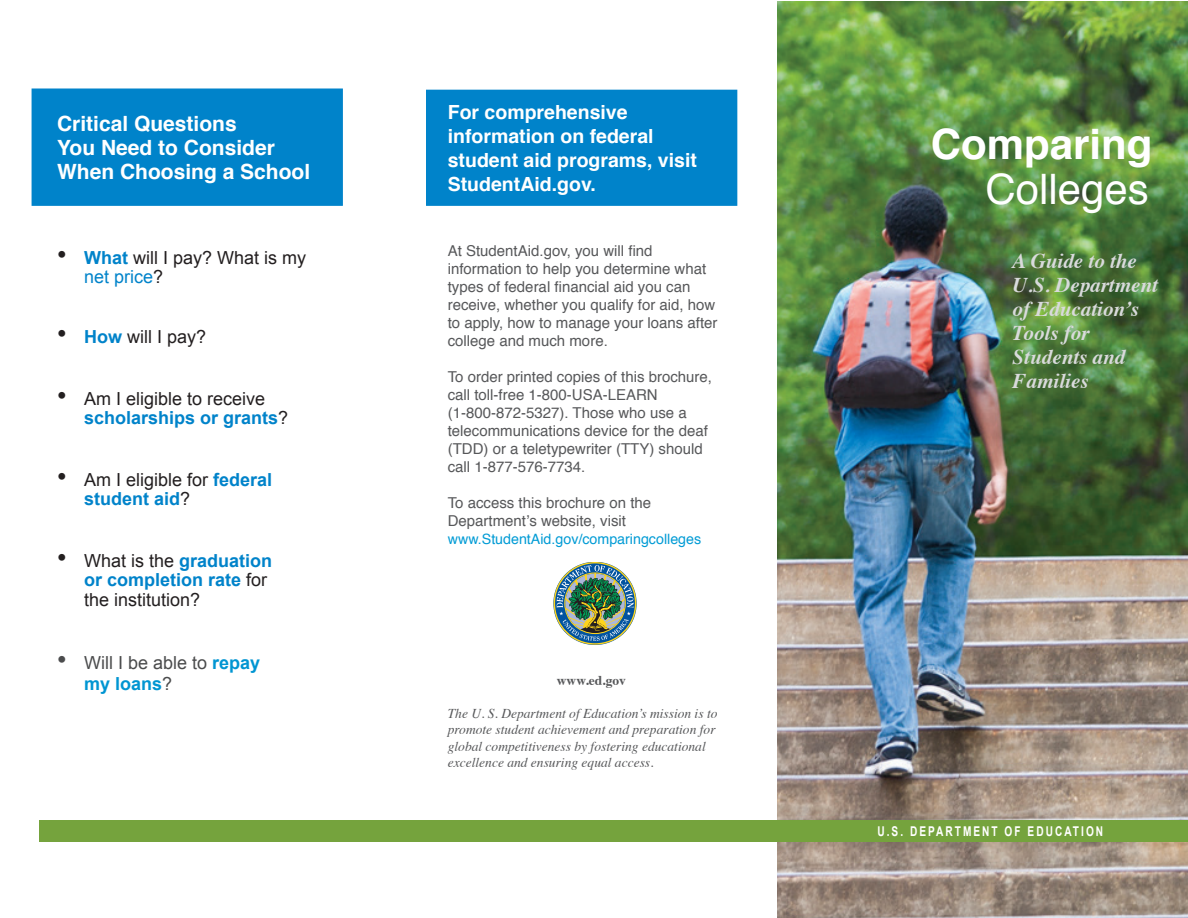
<style>
.page{position:relative;width:1188px;height:918px;background:#fff}
.page>*{position:absolute;margin:0;border:0;box-sizing:border-box;transform-origin:0 0}
.t1{font:700 42px/44.5px "Helvetica";color:#fff;text-align:right}
.t2{font:italic 700 21px/24px "Times";color:#d9dadc}
.t3{font:700 21px/24px "Helvetica";color:#fff}
.t4{font:700 19.5px/24px "Helvetica";color:#fff}
.Questions{font:18px/19.5px "Arial";color:#231f20}
.Questions-2{font:700 18px/19.5px "Arial";color:#0083ca}
.Questions-3{font:18px/21px "Arial";color:#4b4c4d}
.Para{font:15px/18px "Helvetica";color:#57585a}
.t5{font:14.25px "Helvetica";color:#009bd5}
.Para-2{font:italic 13.5px/16.5px "Times";color:#57585a}
.t6{font:700 13.5px "Arial";letter-spacing:.2em;color:#fff;scale:.75 1}
.Para-3{font:700 13.5px "Times";color:#57585a}
.s1{font-size:27px}
.s2{font-weight:700;color:#0083ca}
.s3{color:#0083ca}
.s4{font-weight:400;font-size:27px;color:#231f20}
.s5{font-weight:400;color:#231f20}
.s6{font-weight:700;color:#0095d2}
.s7{font-weight:400}
</style>
<div class="page">
<div style="left:426px;top:90px;width:311px;height:116px;background:#0083ca;border:2px solid #0083ca"></div>
<img style="left:778px;top:2px;width:410px;height:916px">
<div style="left:39px;top:820px;width:1149px;height:22px;background:#75a33d"></div>
<div style="left:32px;top:88px;width:311px;height:118px;background:#0083ca;border:2px solid #0083ca"></div>
<svg style="left:553px;top:562px;width:84px;height:83px"></svg>
<div style="left:554px;top:562px;width:82px;height:83px;border:1px solid #fed41d;border-radius:50%"></div>
<img style="left:557px;top:565px;width:77px;height:76px">
<div style="left:564px;top:572px;width:62px;height:62px;border:1px solid #fed41d;border-radius:50%"></div>
<h2 class="t3" style="left:57px;top:112px;width:255px">Critical Questions<br>You Need to Consider<br>When Choosing a School</h2>
<p class="Questions" style="left:84px;top:248px;width:224px;text-indent:-27px"><span class="s1">•</span> <span class="s2">What</span> will I pay? What is my <span class="s3">net price</span>?</p>
<p class="Questions" style="left:57px;top:327px;width:151px"><span class="s1">•</span> <span class="s2">How</span> will I pay?</p>
<p class="Questions" style="left:84px;top:389px;width:206px;text-indent:-27px"><span class="s1">•</span> Am I eligible to receive <span class="s2">scholarships or grants</span>?</p>
<p class="Questions-2" style="left:84px;top:470px;width:190px;text-indent:-27px"><span class="s4">•</span> <span class="s5">Am I eligible for</span> federal student aid<span class="s5">?</span></p>
<p class="Questions" style="left:84px;top:551px;width:190px;text-indent:-27px"><span class="s1">•</span> What is the <span class="s2">graduation or completion rate</span> for the institution?</p>
<p class="Questions-3" style="left:84px;top:652px;width:178px;text-indent:-27px"><span class="s1">•</span> Will I be able to <span class="s6">repay my loans</span>?</p>
<h2 class="t4" style="left:448px;top:100px;width:251px">For comprehensive information on federal student aid programs, visit<br>StudentAid.gov.</h2>
<p class="Para" style="left:448px;top:242px;width:271px">At StudentAid.gov, you will find information to help you determine what types of federal financial aid you can receive, whether you qualify for aid, how to apply, how to manage your loans after college and much more.</p>
<p class="Para" style="left:448px;top:368px;width:266px">To order printed copies of this brochure, call toll-free 1-800-USA-LEARN (1-800-872-5327). Those who use a telecommunications device for the deaf (TDD) or a teletypewriter (TTY) should call 1-877-576-7734.</p>
<p class="Para" style="left:448px;top:494px;width:205px">To access this brochure on the<br>Department’s website, visit</p>
<p class="t5" style="left:448px;top:528px;width:255px">www.StudentAid.gov/comparingcolleges</p>
<p class="Para-3" style="left:557px;top:667px;width:71px">www.ed.gov</p>
<p class="Para-2" style="left:448px;top:704px;width:271px">The U. S. Department of Education’s mission is to promote student achievement and preparation for global competitiveness by fostering educational excellence and ensuring equal access.</p>
<h1 class="t1" style="left:931px;top:123px;width:223px">Comparing<br><span class="s7">Colleges</span></h1>
<h1 class="t2" style="left:1013px;top:247px;width:147px">A Guide to the<br>U.S. Department of Education’s<br>Tools for<br>Students and<br>Families</h1>
<p class="t6" style="left:877px;top:823px;width:303px">U.S. DEPARTMENT OF EDUCATION</p>
</div>
